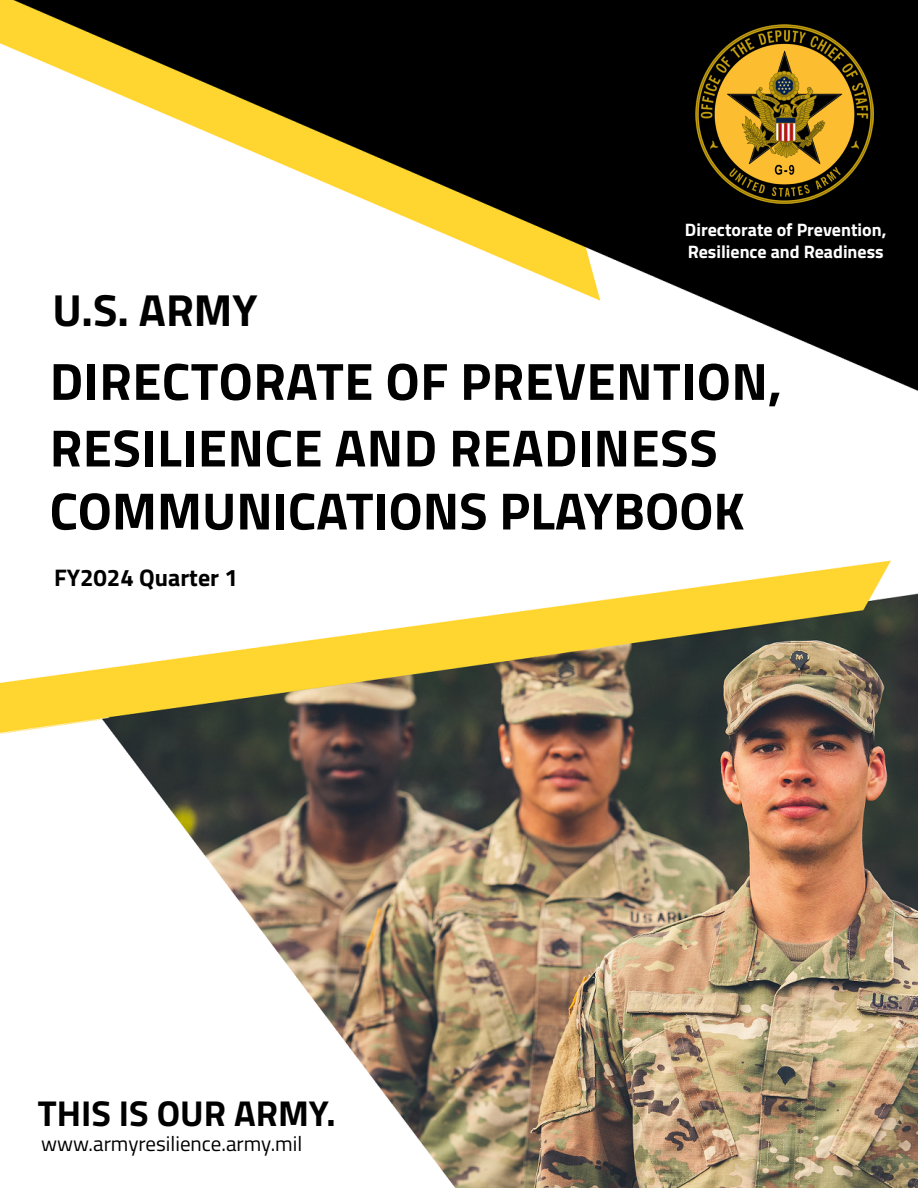
<style>
.page{position:relative;width:918px;height:1188px;background:#fff}
.page>*{position:absolute;margin:0;border:0;box-sizing:border-box;transform-origin:0 0}
.t1{font:700 52.5px/64.8px "Titillium";letter-spacing:.01em;color:#000}
.t2{font:700 45px "Titillium";color:#000}
.t3{font:700 36px "Titillium";color:#000}
.t4{font:700 24px "Titillium";color:#000}
.t5{font:21px "Titillium";color:#000}
.t6{font:700 18px/21.6px "Titillium";color:#fff}
</style>
<div class="page">
<img style="left:0;top:0;width:918px;height:1188px">
<img style="left:695px;top:25px;width:178px;height:178px">
<p class="t6" style="left:685px;top:218px;width:203px">Directorate of Prevention,<br>Resilience and Readiness</p>
<p class="t2" style="left:52px;top:275px;width:207px">U.S. ARMY</p>
<p class="t1" style="left:49px;top:346px;width:734px">DIRECTORATE OF PREVENTION,<br>RESILIENCE AND READINESS<br>COMMUNICATIONS PLAYBOOK</p>
<p class="t4" style="left:54px;top:559px;width:185px">FY2024 Quarter 1</p>
<p class="t3" style="left:38px;top:1086px;width:299px">THIS IS OUR ARMY.</p>
<p class="t5" style="left:41px;top:1128px;width:262px">www.armyresilience.army.mil</p>
</div>
